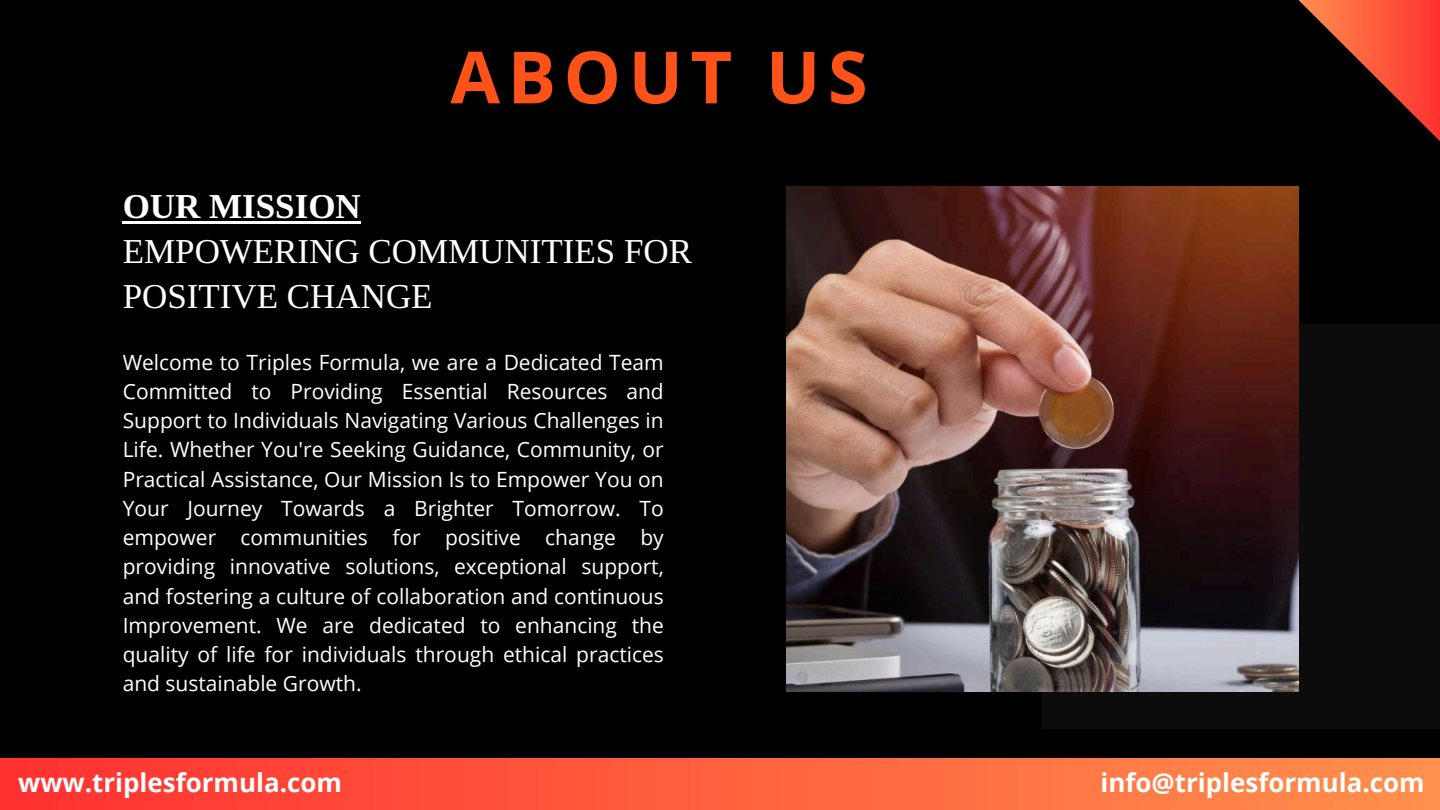
<style>
.page{position:relative;width:1440px;height:810px;background:#000}
.page>*{position:absolute;margin:0;border:0;box-sizing:border-box;transform-origin:0 0}
.t1{font:700 72.1px "Open Sans";letter-spacing:.105em;color:#ff5219}
.t2{font:35px/45px "Libra Serif Modern";color:#fff}
.t3{font:700 35px "Libra Serif Modern";color:#fff}
.t4{font:700 25.9px "Open Sans";color:#fff}
.t5{font:21px/29.2px "Open Sans";color:#fff;text-align:justify}
</style>
<div class="page">
<svg style="left:1299px;top:0;width:141px;height:141px"></svg>
<div style="left:1043px;top:324px;width:397px;height:404px;background:#0c0c0c"></div>
<img style="left:787px;top:186px;width:511px;height:506px">
<div style="left:1px;top:758px;width:1439px;height:52px;background:linear-gradient(to right,#ff3131,#ff904d)"></div>
<hr style="left:123px;top:221px;width:238px;height:3px;background:#fff">
<h1 class="t1" style="left:450px;top:26px;width:419px">ABOUT US</h1>
<h2 class="t3" style="left:123px;top:187px;width:240px">OUR MISSION</h2>
<h2 class="t2" style="left:123px;top:230px;width:571px">EMPOWERING COMMUNITIES FOR<br>POSITIVE CHANGE</h2>
<p class="t5" style="left:123px;top:347px;width:543px">Welcome to Triples Formula, we are a Dedicated Team Committed to Providing Essential Resources and Support to Individuals Navigating Various Challenges in Life. Whether You're Seeking Guidance, Community, or Practical Assistance, Our Mission Is to Empower You on Your Journey Towards a Brighter Tomorrow. To empower communities for positive change by providing innovative solutions, exceptional support, and fostering a culture of collaboration and continuous Improvement. We are dedicated to enhancing the quality of life for individuals through ethical practices and sustainable Growth.</p>
<p class="t4" style="left:18px;top:765px;width:325px">www.triplesformula.com</p>
<p class="t4" style="left:1100px;top:765px;width:326px">info@triplesformula.com</p>
</div>
